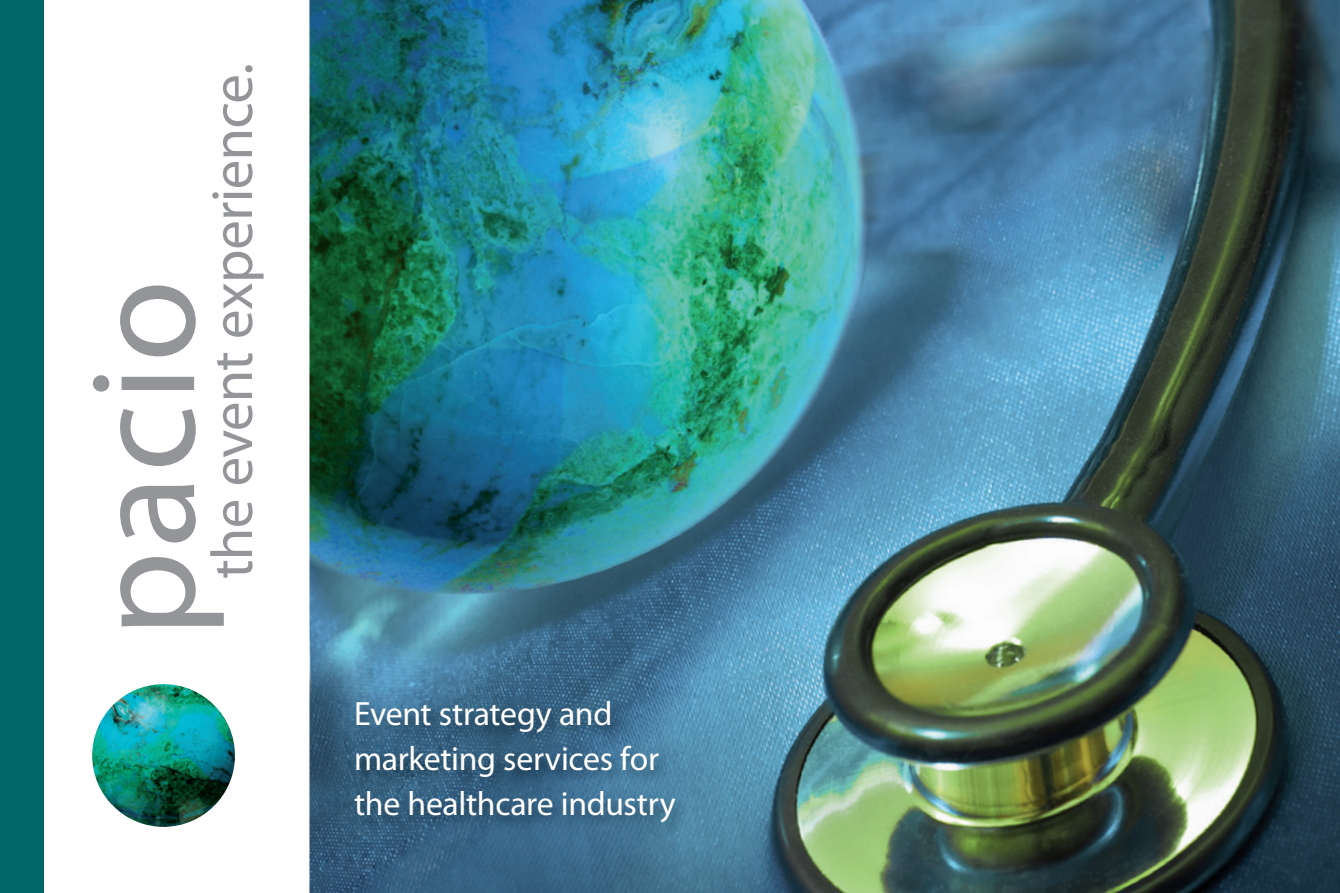
<style>
.page{position:relative;width:1340px;height:893px;background:#fff}
.page>*{position:absolute;margin:0;border:0;box-sizing:border-box;transform-origin:0 0}
.t1{font:149.85px "Myriad Pro";letter-spacing:.025em;color:#939598}
.t2{font:58.73px "Myriad Pro";letter-spacing:-.01em;color:#939598}
.t3{font:33.75px/45px "Myriad Pro";letter-spacing:-.01em;color:#fff}
</style>
<div class="page">
<div style="left:1px;top:0;width:43px;height:893px;background:#006667"></div>
<img style="left:309px;top:0;width:1030px;height:893px">
<img style="left:92px;top:684px;width:143px;height:143px;border-radius:71px">
<img style="left:352px;top:699px;width:338px;height:138px">
<h2 class="t2" style="left:196px;top:579px;width:517px;rotate:-90deg">the event experience.</h2>
<h1 class="t1" style="left:51px;top:637px;width:358px;rotate:-90deg">pacio</h1>
<p class="t3" style="left:354px;top:691px;width:323px">Event strategy and marketing services for the healthcare industry</p>
</div>
